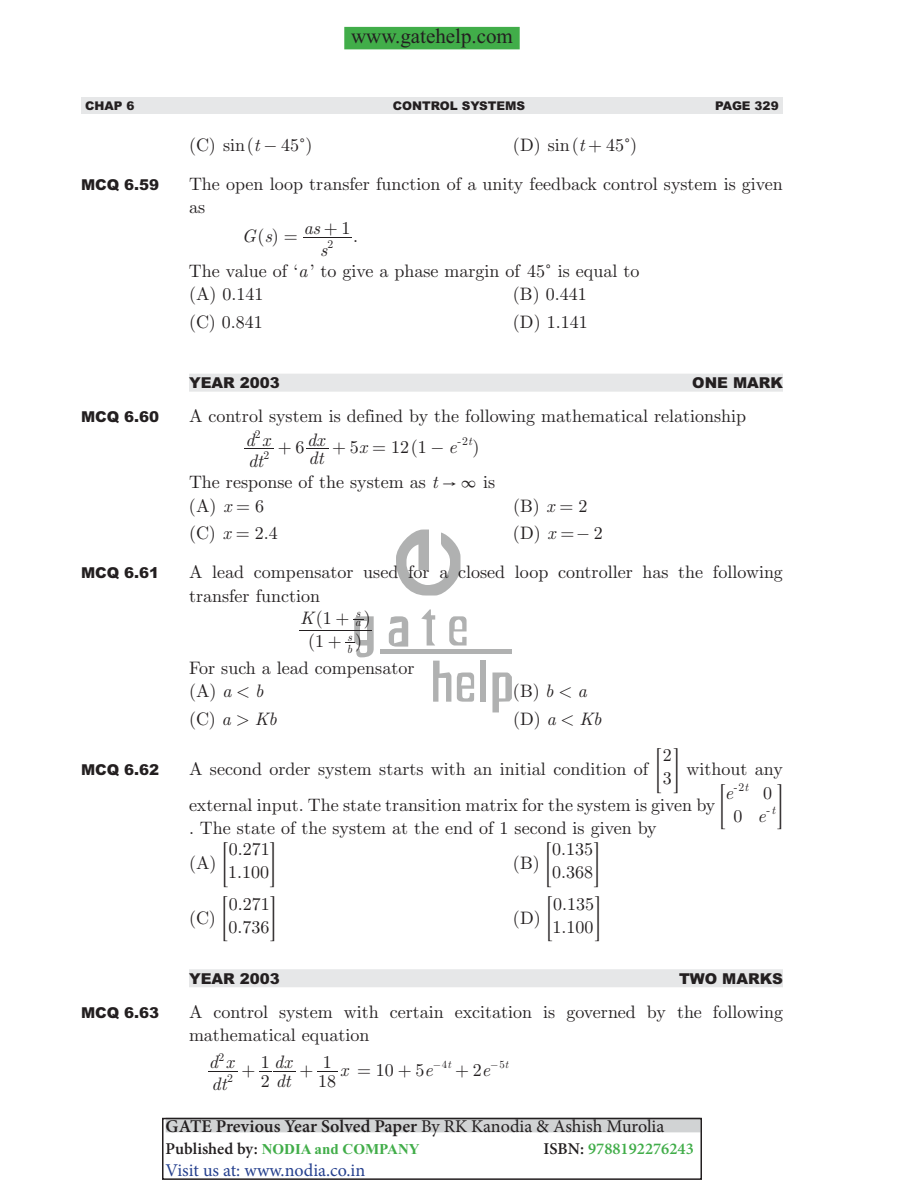
<style>
.page{position:relative;width:918px;height:1188px;background:#fff}
.page>*{position:absolute;margin:0;border:0;box-sizing:border-box;transform-origin:0 0}
.t1{font:21px "Times New Roman";color:#231f20}
.t2{font:18.6px "MM Variable B";color:#231f20}
.t3{font:18px/23.4px "Euclid";color:#231f20}
.t4{font:600 18px "Minion Pro";color:#231f20}
.t5{font:italic 18px "Euclid";color:#231f20}
.t6{font:18px "Minion Pro";color:#25408e}
.t7{font:18px "MM Etc";color:#231f20}
.t8{font:600 16.5px "Minion Pro";color:#41ad49}
.t9{font:900 15px "Arial";color:#231f20}
.t10{font:700 15px "Times New Roman";color:#41ad49}
.t11{font:900 12px "Arial";color:#231f20}
.t12{font:11.7px "Euclid";color:#231f20}
.t13{font:italic 11.7px "Euclid";color:#231f20}
.t14{font:10.8px "Euclid";color:#231f20}
.s1{font-style:italic}
.s2{font-family:"MM Etc"}
.s3{font-style:normal}
.s4{font-family:"MM Arrow"}
.s5{font-family:"MM Variable B";font-size:18.6px}
.s6{font-weight:400}
.s7{font-family:"Minion Pro";font-weight:600;font-size:16.5px;color:#231f20}
.s8{color:#231f20}
</style>
<div class="page">
<div style="left:81px;top:97px;width:702px;height:16px;background:#e6e7e8"></div>
<div style="left:166px;top:1117px;width:534px;height:15px;background:#d1d3d4"></div>
<div style="left:162px;top:1118px;width:540px;height:62px;border:2px solid #231f20"></div>
<hr style="left:380px;top:650px;width:132px;height:4px;background:#b0b1b1">
<svg style="left:433px;top:661px;width:18px;height:41px"></svg>
<svg style="left:421px;top:609px;width:14px;height:37px"></svg>
<div style="left:481px;top:661px;width:5px;height:41px;background:#b0b1b1"></div>
<svg style="left:492px;top:673px;width:20px;height:39px"></svg>
<svg style="left:457px;top:673px;width:17px;height:29px"></svg>
<svg style="left:389px;top:616px;width:19px;height:31px"></svg>
<svg style="left:449px;top:616px;width:18px;height:30px"></svg>
<svg style="left:396px;top:530px;width:64px;height:66px"></svg>
<div style="left:344px;top:27px;width:176px;height:22px;background:#41ad49"></div>
<div style="left:189px;top:374px;width:594px;height:18px;background:#e6e7e8"></div>
<div style="left:189px;top:969px;width:594px;height:18px;background:#e6e7e8"></div>
<hr style="left:303px;top:237px;width:49px;height:1px;background:#231f20">
<hr style="left:299px;top:630px;width:73px;height:1px;background:#231f20">
<hr style="left:208px;top:1071px;width:30px;height:1px;background:#231f20">
<svg style="left:245px;top:448px;width:29px;height:1px"></svg>
<svg style="left:306px;top:448px;width:23px;height:1px"></svg>
<svg style="left:345px;top:616px;width:29px;height:41px"></svg>
<svg style="left:259px;top:1071px;width:79px;height:1px"></svg>
<p class="t1" style="left:351px;top:23px;width:163px">www.gatehelp.com</p>
<p class="t11" style="left:85px;top:101px;width:51px">CHAP 6</p>
<p class="t11" style="left:393px;top:101px;width:134px">CONTROL SYSTEMS</p>
<p class="t11" style="left:715px;top:101px;width:65px">PAGE 329</p>
<p class="t3" style="left:189px;top:135px;width:125px">(C) sin(<span class="s1">t</span> − 45<span class="s2">c</span>)</p>
<p class="t3" style="left:513px;top:135px;width:73px">(D) sin(<span class="s1">t</span></p>
<p class="t3" style="left:606px;top:135px;width:33px">45 )</p>
<p class="t7" style="left:624px;top:139px;width:8px">c</p>
<p class="t9" style="left:81px;top:179px;width:80px">MCQ 6.59</p>
<p class="t3" style="left:189px;top:174px;width:595px">The open loop transfer function of a unity feedback control system is given as</p>
<p class="t5" style="left:242px;top:229px;width:39px">Gs<span class="s3">()</span></p>
<p class="t5" style="left:320px;top:243px;width:9px">s</p>
<p class="t5" style="left:303px;top:221px;width:48px">as <span class="s3">1</span></p>
<p class="t12" style="left:328px;top:240px;width:32px">2 <sup>.</sup></p>
<p class="t3" style="left:189px;top:261px;width:452px">The value of ‘<span class="s1">a</span>’ to give a phase margin of 45<span class="s2">c</span> is equal to (A) 0.141</p>
<p class="t3" style="left:513px;top:284px;width:75px">(B) 0.441</p>
<p class="t3" style="left:189px;top:312px;width:75px">(C) 0.841</p>
<p class="t3" style="left:513px;top:312px;width:76px">(D) 1.141</p>
<p class="t9" style="left:189px;top:377px;width:92px">YEAR 2003</p>
<p class="t9" style="left:692px;top:377px;width:92px">ONE MARK</p>
<p class="t9" style="left:81px;top:411px;width:80px">MCQ 6.60</p>
<p class="t3" style="left:411px;top:402px;width:337px;line-height:31px;text-indent:-222px">A control system is defined by the following mathematical relationship (</p>
<p class="t12" style="left:255px;top:430px;width:7px">2</p>
<p class="t5" style="left:245px;top:433px;width:26px">d x</p>
<p class="t5" style="left:307px;top:433px;width:19px">dx</p>
<p class="t12" style="left:457px;top:437px;width:12px">-2</p>
<p class="t3" style="left:189px;top:472px;width:308px">The response of the system as <span class="s1">t</span> <span class="s4">"</span> <span class="s2">3</span> is (A) <span class="s1">x</span></p>
<p class="t3" style="left:391px;top:437px;width:90px">12 1−<span class="s1">e</span> <sup>t</sup>)</p>
<p class="t3" style="left:296px;top:437px;width:10px">6</p>
<p class="t3" style="left:350px;top:437px;width:19px">5<span class="s1">x</span></p>
<p class="t12" style="left:263px;top:451px;width:7px">2</p>
<p class="t5" style="left:308px;top:452px;width:17px">dt</p>
<p class="t5" style="left:248px;top:455px;width:17px">dt</p>
<p class="t3" style="left:255px;top:496px;width:10px">6</p>
<p class="t3" style="left:513px;top:495px;width:43px">(B) <span class="s1">x</span></p>
<p class="t3" style="left:579px;top:496px;width:10px">2</p>
<p class="t3" style="left:189px;top:523px;width:43px">(C) <span class="s1">x</span></p>
<p class="t3" style="left:255px;top:523px;width:25px">2 4.</p>
<p class="t3" style="left:513px;top:523px;width:91px">(D) <span class="s1">x</span> −2</p>
<p class="t9" style="left:81px;top:567px;width:80px">MCQ 6.61</p>
<p class="t3" style="left:189px;top:562px;width:595px">A lead compensator used for a closed loop controller has the following transfer function</p>
<p class="t3" style="left:308px;top:631px;width:17px">(1</p>
<p class="t3" style="left:355px;top:631px;width:9px">)</p>
<p class="t3" style="left:300px;top:608px;width:33px"><span class="s1">K</span>(1</p>
<p class="t3" style="left:364px;top:608px;width:9px">)</p>
<p class="t13" style="left:347px;top:645px;width:7px">b</p>
<p class="t13" style="left:355px;top:609px;width:6px">s</p>
<p class="t13" style="left:355px;top:618px;width:7px">a</p>
<p class="t13" style="left:347px;top:633px;width:6px">s</p>
<p class="t3" style="left:189px;top:657px;width:227px">For such a lead compensator (A) <span class="s1">a</span></p>
<p class="t5" style="left:255px;top:684px;width:10px">b</p>
<p class="t3" style="left:513px;top:681px;width:42px">(B) <span class="s1">b</span></p>
<p class="t5" style="left:577px;top:684px;width:11px">a</p>
<p class="t9" style="left:81px;top:764px;width:80px">MCQ 6.62</p>
<p class="t3" style="left:189px;top:709px;width:43px">(C) <span class="s1">a</span></p>
<p class="t5" style="left:255px;top:712px;width:24px">Kb</p>
<p class="t3" style="left:513px;top:709px;width:44px">(D) <span class="s1">a</span></p>
<p class="t5" style="left:579px;top:712px;width:24px">Kb</p>
<p class="t3" style="left:189px;top:759px;width:596px">A second order system starts with an initial condition of <span class="s5">= G</span> without any</p>
<p class="t3" style="left:663px;top:745px;width:11px">2<br>3</p>
<p class="t3" style="left:189px;top:795px;width:538px">external input. The state transition matrix for the system is given by <span class="s5">=</span></p>
<p class="t5" style="left:725px;top:786px;width:10px">e</p>
<p class="t12" style="left:734px;top:783px;width:16px">-2<span class="s1">t</span></p>
<p class="t12" style="left:767px;top:806px;width:18px">- <sup>G</sup></p>
<p class="t3" style="left:763px;top:783px;width:10px">0</p>
<p class="t13" style="left:771px;top:806px;width:5px">t</p>
<p class="t3" style="left:733px;top:806px;width:34px">0 <span class="s1">e</span></p>
<p class="t3" style="left:189px;top:813px;width:469px;line-height:34.5px">. The state of the system at the end of 1 second is given by (A) <span class="s5">=</span></p>
<p class="t3" style="left:228px;top:839px;width:43px">0 271<br>1 100</p>
<p class="t2" style="left:270px;top:852px;width:7px">G</p>
<p class="t3" style="left:513px;top:853px;width:40px">(B) <span class="s5">=</span></p>
<p class="t3" style="left:561px;top:839px;width:7px">. .</p>
<p class="t3" style="left:552px;top:839px;width:43px">0 135<br>0 368</p>
<p class="t2" style="left:593px;top:852px;width:7px">G</p>
<p class="t3" style="left:237px;top:839px;width:7px">. .</p>
<p class="t3" style="left:228px;top:893px;width:43px">0 271<br>0 736</p>
<p class="t2" style="left:270px;top:907px;width:7px">G</p>
<p class="t3" style="left:513px;top:907px;width:41px">(D) <span class="s5">=</span></p>
<p class="t3" style="left:562px;top:893px;width:7px">. .</p>
<p class="t3" style="left:553px;top:893px;width:43px">0 135<br>1 100</p>
<p class="t2" style="left:594px;top:907px;width:7px">G</p>
<p class="t3" style="left:189px;top:907px;width:41px">(C) <span class="s5">=</span></p>
<p class="t3" style="left:237px;top:893px;width:7px">. .</p>
<p class="t9" style="left:189px;top:973px;width:92px">YEAR 2003</p>
<p class="t9" style="left:679px;top:973px;width:105px">TWO MARKS</p>
<p class="t9" style="left:81px;top:1007px;width:80px">MCQ 6.63</p>
<p class="t3" style="left:189px;top:1002px;width:595px">A control system with certain excitation is governed by the following mathematical equation</p>
<p class="t5" style="left:212px;top:1077px;width:17px">dt</p>
<p class="t12" style="left:218px;top:1052px;width:7px">2</p>
<p class="t5" style="left:209px;top:1056px;width:26px">d x</p>
<p class="t5" style="left:261px;top:1056px;width:32px"><span class="s3">1</span>dx</p>
<p class="t3" style="left:323px;top:1052px;width:10px">1</p>
<p class="t14" style="left:433px;top:1061px;width:20px">−4<span class="s1">t</span></p>
<p class="t14" style="left:490px;top:1061px;width:20px">−5<span class="s1">t</span></p>
<p class="t3" style="left:376px;top:1060px;width:58px">10 5<span class="s1">e</span></p>
<p class="t3" style="left:473px;top:1060px;width:19px">2<span class="s1">e</span></p>
<p class="t5" style="left:340px;top:1063px;width:10px">x</p>
<p class="t12" style="left:227px;top:1074px;width:7px">2</p>
<p class="t5" style="left:261px;top:1074px;width:31px"><span class="s3">2</span> dt</p>
<p class="t3" style="left:318px;top:1071px;width:19px">18</p>
<p class="t4" style="left:166px;top:1119px;width:500px">GATE Previous Year Solved Paper <span class="s6">By RK Kanodia &amp; Ashish Murolia</span></p>
<p class="t10" style="left:166px;top:1140px;width:256px"><span class="s7">Published by:</span> NODIA and COMPANY</p>
<p class="t8" style="left:544px;top:1142px;width:152px"><span class="s8">ISBN:</span> 9788192276243</p>
<p class="t6" style="left:166px;top:1163px;width:201px">Visit us at: www.nodia.co.in</p>
</div>
